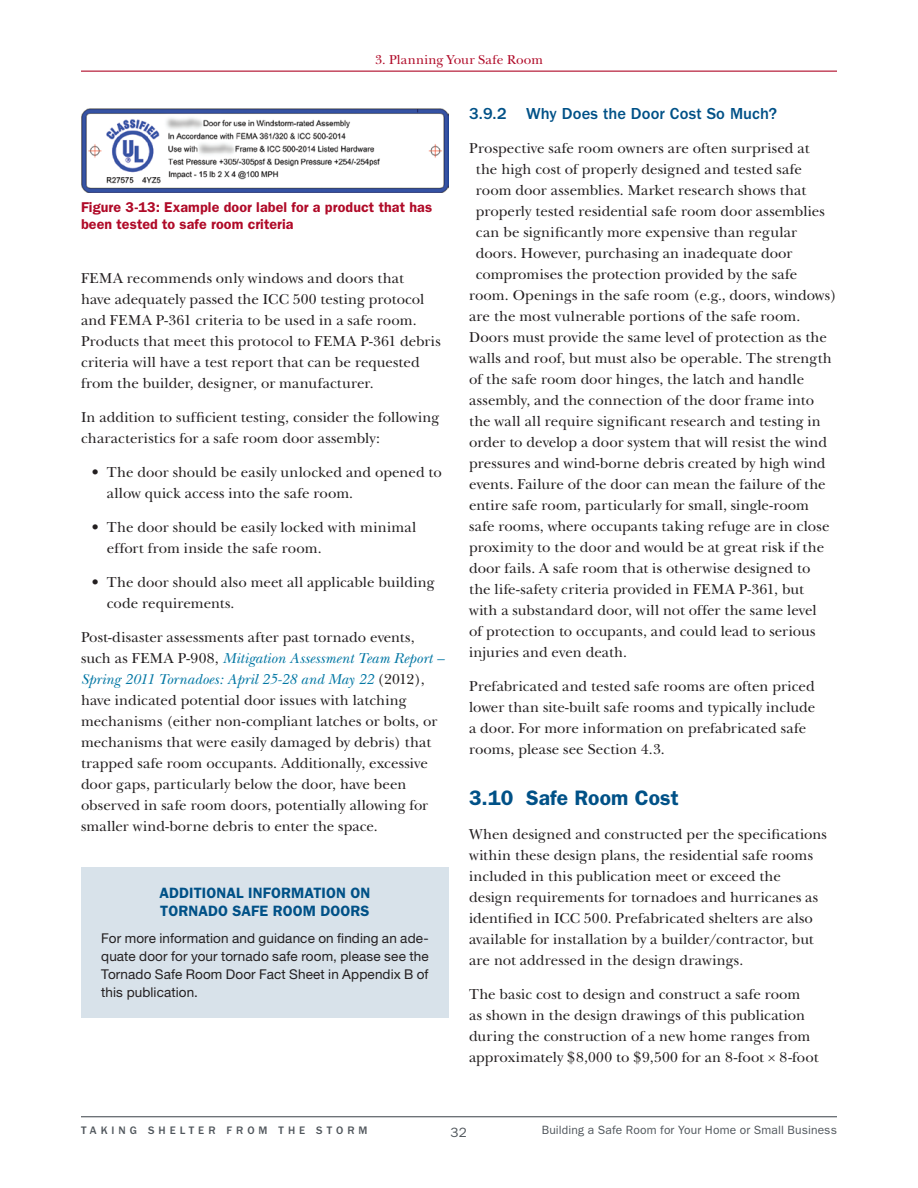
<style>
.page{position:relative;width:918px;height:1188px;background:#fff}
.page>*{position:absolute;margin:0;border:0;box-sizing:border-box;transform-origin:0 0}
.Head_1{font:600 21px "ITC Franklin Gothic Std";letter-spacing:.005em;color:#005187}
.Head_2{font:500 16.5px "ITC Franklin Gothic Std";letter-spacing:.01em;color:#005187}
.Body{font:15px/21px "New Baskerville";letter-spacing:.005em;color:#231f20}
.Box_Blue_heading{font:600 15px/18px "ITC Franklin Gothic Std";letter-spacing:.01em;color:#005187}
.t1{font:600 14.25px/17.1px "ITC Franklin Gothic Std";letter-spacing:.01em;color:#b00a28}
.Box_Body{font:13.5px/18px "Helvetica Neue LT Std";letter-spacing:.01em;color:#231f20;text-align:justify}
.t2{font:13.5px "New Baskerville";letter-spacing:.015em;color:#b00a28}
.t3{font:13.5px "ITC Franklin Gothic Std";color:#4f555b}
.t4{font:12px "ITC Franklin Gothic Std";letter-spacing:.015em;color:#4f555b}
.t5{font:500 11.25px "ITC Franklin Gothic Std";letter-spacing:.355em;color:#4f555b}
.s1{font-style:italic;color:#0076a3}
</style>
<div class="page">
<hr style="left:81px;top:1116px;width:756px;height:1px;background:#4f555b">
<hr style="left:81px;top:71px;width:756px;height:1px;background:#b00a28">
<img style="left:81px;top:108px;width:368px;height:84px">
<div style="left:81px;top:867px;width:368px;height:151px;background:#d8e2ea"></div>
<p class="t2" style="left:375px;top:52px;width:169px">3. Planning Your Safe Room</p>
<p class="t1" style="left:81px;top:198px;width:353px">Figure 3-13: Example door label for a product that has been tested to safe room criteria</p>
<p class="Body" style="left:81px;top:268px;width:361px">FEMA recommends only windows and doors that<br>have adequately passed the ICC 500 testing protocol and FEMA P-361 criteria to be used in a safe room.<br>Products that meet this protocol to FEMA P-361 debris criteria will have a test report that can be requested from the builder, designer, or manufacturer.</p>
<p class="Body" style="left:81px;top:407px;width:360px">In addition to sufficient testing, consider the following characteristics for a safe room door assembly:</p>
<p class="Body" style="left:107px;top:462px;width:336px;text-indent:-15px">• The door should be easily unlocked and opened to allow quick access into the safe room.</p>
<p class="Body" style="left:107px;top:517px;width:311px;text-indent:-15px">• The door should be easily locked with minimal effort from inside the safe room.</p>
<p class="Body" style="left:107px;top:572px;width:329px;text-indent:-15px">• The door should also meet all applicable building code requirements.</p>
<p class="Body" style="left:81px;top:627px;width:364px">Post-disaster assessments after past tornado events, such as FEMA P-908, <span class="s1">Mitigation Assessment Team Report – Spring 2011 Tornadoes: April 25-28 and May 22</span> (2012), have indicated potential door issues with latching mechanisms (either non-compliant latches or bolts, or mechanisms that were easily damaged by debris) that trapped safe room occupants. Additionally, excessive door gaps, particularly below the door, have been observed in safe room doors, potentially allowing for smaller wind-borne debris to enter the space.</p>
<p class="Box_Blue_heading" style="left:159px;top:884px;width:212px">ADDITIONAL INFORMATION ON<br>TORNADO SAFE ROOM DOORS</p>
<p class="Box_Body" style="left:101px;top:930px;width:329px">For more information and guidance on finding an ade&shy;quate door for your tornado safe room, please see the Tornado Safe Room Door Fact Sheet in Appendix B of this publication.</p>
<p class="Head_2" style="left:469px;top:105px;width:310px">3.9.2 Why Does the Door Cost So Much?</p>
<p class="Body" style="left:469px;top:138px;width:342px">Prospective safe room owners are often surprised at</p>
<p class="Body" style="left:476px;top:159px;width:328px">the high cost of properly designed and tested safe</p>
<p class="Body" style="left:476px;top:180px;width:332px">room door assemblies. Market research shows that</p>
<p class="Body" style="left:476px;top:201px;width:351px">properly tested residential safe room door assemblies</p>
<p class="Body" style="left:476px;top:222px;width:323px">can be significantly more expensive than regular</p>
<p class="Body" style="left:476px;top:243px;width:318px">doors. However, purchasing an inadequate door</p>
<p class="Body" style="left:476px;top:264px;width:323px">compromises the protection provided by the safe</p>
<p class="Body" style="left:469px;top:285px;width:369px">room. Openings in the safe room (e.g., doors, windows)</p>
<p class="Body" style="left:469px;top:306px;width:333px">are the most vulnerable portions of the safe room.</p>
<p class="Body" style="left:469px;top:327px;width:359px">Doors must provide the same level of protection as the</p>
<p class="Body" style="left:469px;top:348px;width:364px">walls and roof, but must also be operable. The strength</p>
<p class="Body" style="left:469px;top:369px;width:337px">of the safe room door hinges, the latch and handle</p>
<p class="Body" style="left:469px;top:390px;width:347px">assembly, and the connection of the door frame into</p>
<p class="Body" style="left:469px;top:411px;width:353px">the wall all require significant research and testing in</p>
<p class="Body" style="left:469px;top:432px;width:360px">order to develop a door system that will resist the wind</p>
<p class="Body" style="left:469px;top:453px;width:358px">pressures and wind-borne debris created by high wind</p>
<p class="Body" style="left:469px;top:474px;width:358px">events. Failure of the door can mean the failure of the</p>
<p class="Body" style="left:469px;top:495px;width:341px">entire safe room, particularly for small, single-room</p>
<p class="Body" style="left:469px;top:516px;width:362px">safe rooms, where occupants taking refuge are in close</p>
<p class="Body" style="left:469px;top:537px;width:357px">proximity to the door and would be at great risk if the</p>
<p class="Body" style="left:469px;top:558px;width:343px">door fails. A safe room that is otherwise designed to</p>
<p class="Body" style="left:469px;top:579px;width:336px">the life-safety criteria provided in FEMA P-361, but</p>
<p class="Body" style="left:469px;top:600px;width:349px">with a substandard door, will not offer the same level</p>
<p class="Body" style="left:469px;top:621px;width:348px">of protection to occupants, and could lead to serious</p>
<p class="Body" style="left:469px;top:642px;width:160px">injuries and even death.</p>
<p class="Body" style="left:469px;top:676px;width:348px">Prefabricated and tested safe rooms are often priced lower than site-built safe rooms and typically include a door. For more information on prefabricated safe rooms, please see Section 4.3.</p>
<p class="Head_1" style="left:469px;top:786px;width:211px">3.10 Safe Room Cost</p>
<p class="Body" style="left:469px;top:824px;width:359px">When designed and constructed per the specifications within these design plans, the residential safe rooms included in this publication meet or exceed the design requirements for tornadoes and hurricanes as identified in ICC 500. Prefabricated shelters are also available for installation by a builder/contractor, but are not addressed in the design drawings.</p>
<p class="Body" style="left:469px;top:984px;width:351px">The basic cost to design and construct a safe room<br>as shown in the design drawings of this publication during the construction of a new home ranges from approximately $8,000 to $9,500 for an 8-foot × 8-foot</p>
<p class="t5" style="left:81px;top:1123px;width:288px">TAKING SHELTER FROM THE STORM</p>
<p class="t3" style="left:451px;top:1124px;width:18px">32</p>
<p class="t4" style="left:542px;top:1123px;width:297px">Building a Safe Room for Your Home or Small Business</p>
</div>
